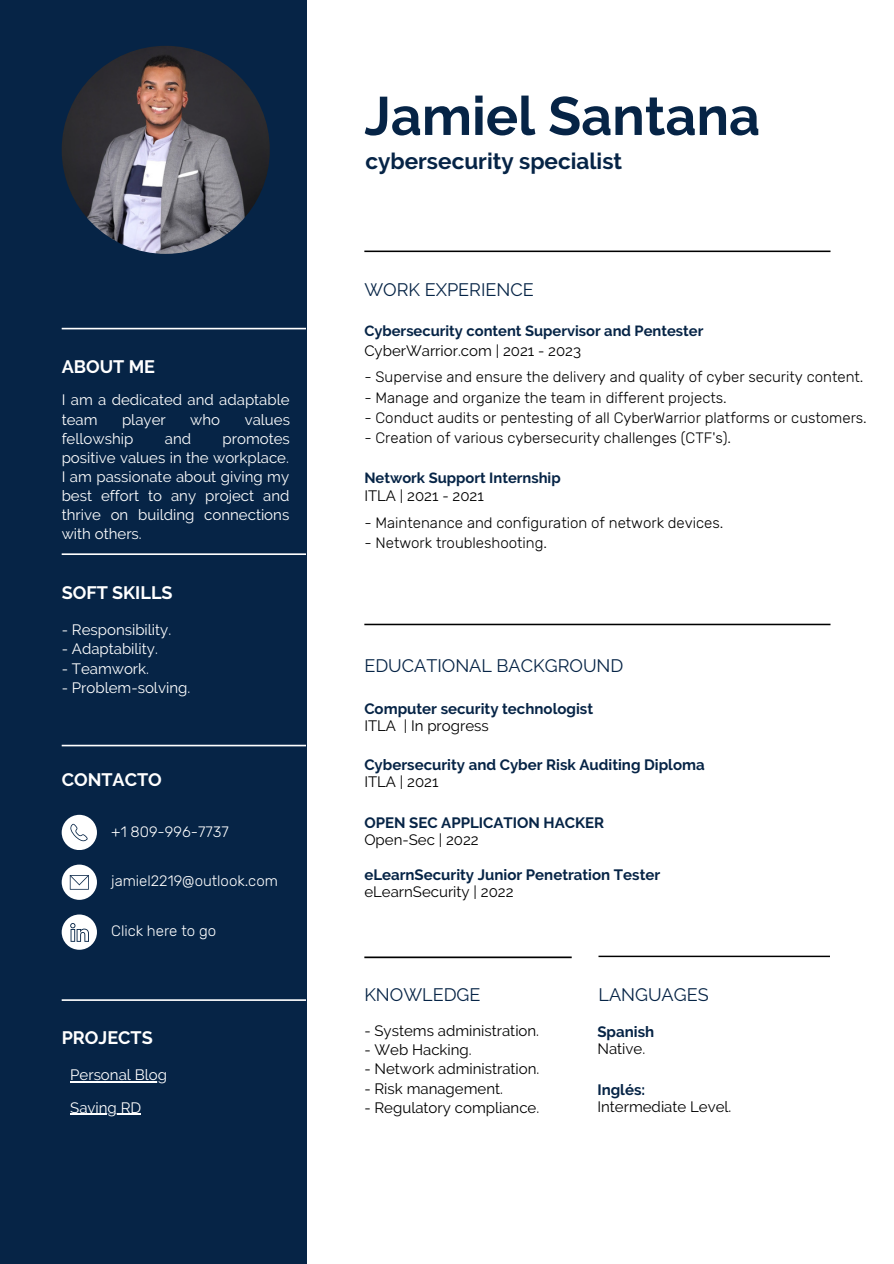
<style>
.page{position:relative;width:894px;height:1264px;background:#fff}
.page>*{position:absolute;margin:0;border:0;box-sizing:border-box;transform-origin:0 0}
.t1{font:700 53.85px "Raleway";color:#062446}
.t2{font:700 22.5px "Raleway";color:#062446}
.t3{font:18px "Raleway";color:#062446}
.t4{font:700 18px "Raleway";color:#fff}
.t5{font:300 15px "Rubik";color:#000}
.t6{font:15px/19.2px "Raleway";color:#fff}
.t7{font:15px "Raleway";color:#000}
.t8{font:700 15px "Raleway";color:#062446}
.t9{font:300 15px "Rubik";color:#fff}
.t10{font:700 14.7px "Raleway";color:#062446}
</style>
<div class="page">
<div style="left:0;top:0;width:306px;height:1263px;background:#062446"></div>
<img style="left:62px;top:46px;width:208px;height:208px;border-radius:50%">
<svg style="left:62px;top:328px;width:244px;height:1px"></svg>
<svg style="left:62px;top:553px;width:244px;height:2px"></svg>
<svg style="left:62px;top:744px;width:244px;height:2px"></svg>
<svg style="left:364px;top:250px;width:466px;height:2px"></svg>
<svg style="left:364px;top:623px;width:466px;height:2px"></svg>
<svg style="left:598px;top:955px;width:232px;height:2px"></svg>
<svg style="left:364px;top:956px;width:207px;height:2px"></svg>
<div style="left:62px;top:814px;width:35px;height:36px;background:#fff;border-radius:50%"></div>
<div style="left:62px;top:864px;width:35px;height:35px;background:#fff;border-radius:50%"></div>
<svg style="left:70px;top:823px;width:18px;height:18px"></svg>
<svg style="left:70px;top:875px;width:19px;height:14px"></svg>
<svg style="left:61px;top:914px;width:36px;height:36px"></svg>
<svg style="left:62px;top:999px;width:244px;height:1px"></svg>
<hr style="left:70px;top:1081px;width:97px;height:1px;background:#fff">
<hr style="left:70px;top:1113px;width:71px;height:1px;background:#fff">
<p class="t4" style="left:62px;top:356px;width:95px">ABOUT ME</p>
<p class="t6" style="left:62px;top:390px;width:229px">I am a dedicated and adaptable team</p>
<p class="t6" style="left:122px;top:409px;width:45px">player</p>
<p class="t6" style="left:190px;top:409px;width:31px">who</p>
<p class="t6" style="left:244px;top:409px;width:47px">values</p>
<p class="t6" style="left:62px;top:429px;width:73px">fellowship</p>
<p class="t6" style="left:165px;top:429px;width:28px">and</p>
<p class="t6" style="left:62px;top:429px;width:230px;text-align:justify;text-indent:161px">promotes positive values in the workplace.<br>I am passionate about giving my best effort to any project and thrive on building connections with others.</p>
<p class="t4" style="left:62px;top:581px;width:112px">SOFT SKILLS</p>
<p class="t6" style="left:62px;top:620px;width:111px">- Responsibility.</p>
<p class="t6" style="left:62px;top:639px;width:98px">- Adaptability.</p>
<p class="t6" style="left:62px;top:658px;width:89px">- Teamwork.</p>
<p class="t6" style="left:62px;top:677px;width:130px">- Problem-solving.</p>
<p class="t4" style="left:62px;top:769px;width:102px">CONTACTO</p>
<p class="t9" style="left:111px;top:822px;width:119px">+1 809-996-7737</p>
<p class="t9" style="left:111px;top:871px;width:168px">jamiel2219@outlook.com</p>
<p class="t9" style="left:111px;top:921px;width:106px">Click here to go</p>
<p class="t4" style="left:62px;top:1027px;width:93px">PROJECTS</p>
<p class="t6" style="left:70px;top:1058px;width:98px;line-height:32.5px">Personal Blog<br>Saving RD</p>
<h1 class="t1" style="left:364px;top:84px;width:397px">Jamiel Santana</h1>
<h2 class="t2" style="left:365px;top:148px;width:258px">cybersecurity specialist</h2>
<p class="t3" style="left:364px;top:279px;width:171px">WORK EXPERIENCE</p>
<p class="t10" style="left:364px;top:322px;width:340px">Cybersecurity content Supervisor and Pentester</p>
<p class="t5" style="left:364px;top:368px;width:500px">- Supervise and ensure the delivery and quality of cyber security content.</p>
<p class="t5" style="left:364px;top:388px;width:364px">- Manage and organize the team in different projects.</p>
<p class="t5" style="left:364px;top:409px;width:504px">- Conduct audits or pentesting of all CyberWarrior platforms or customers.</p>
<p class="t5" style="left:364px;top:429px;width:368px">- Creation of various cybersecurity challenges (CTF's).</p>
<p class="t7" style="left:364px;top:342px;width:218px">CyberWarrior.com | 2021 - 2023</p>
<p class="t10" style="left:364px;top:469px;width:198px">Network Support Internship</p>
<p class="t7" style="left:364px;top:487px;width:121px">ITLA | 2021 - 2021</p>
<p class="t5" style="left:364px;top:514px;width:360px">- Maintenance and configuration of network devices.</p>
<p class="t5" style="left:364px;top:534px;width:184px">- Network troubleshooting.</p>
<p class="t3" style="left:364px;top:655px;width:260px">EDUCATIONAL BACKGROUND</p>
<p class="t8" style="left:364px;top:699px;width:230px">Computer security technologist</p>
<p class="t7" style="left:364px;top:717px;width:126px">ITLA | In progress</p>
<p class="t8" style="left:364px;top:755px;width:342px">Cybersecurity and Cyber Risk Auditing Diploma</p>
<p class="t7" style="left:364px;top:773px;width:76px">ITLA | 2021</p>
<p class="t8" style="left:364px;top:813px;width:241px">OPEN SEC APPLICATION HACKER</p>
<p class="t7" style="left:364px;top:831px;width:116px">Open-Sec | 2022</p>
<p class="t8" style="left:364px;top:865px;width:297px">eLearnSecurity Junior Penetration Tester</p>
<p class="t7" style="left:364px;top:883px;width:151px">eLearnSecurity | 2022</p>
<p class="t3" style="left:364px;top:984px;width:118px">KNOWLEDGE</p>
<p class="t7" style="left:364px;top:1022px;width:176px">- Systems administration.</p>
<p class="t7" style="left:364px;top:1041px;width:109px">- Web Hacking.</p>
<p class="t7" style="left:364px;top:1060px;width:176px">- Network administration.</p>
<p class="t7" style="left:364px;top:1079px;width:140px">- Risk management.</p>
<p class="t7" style="left:364px;top:1098px;width:176px">- Regulatory compliance.</p>
<p class="t3" style="left:598px;top:984px;width:112px">LANGUAGES</p>
<p class="t8" style="left:597px;top:1022px;width:58px">Spanish</p>
<p class="t7" style="left:597px;top:1039px;width:49px">Native.</p>
<p class="t8" style="left:597px;top:1080px;width:49px">Inglés:</p>
<p class="t7" style="left:597px;top:1098px;width:135px">Intermediate Level.</p>
</div>
